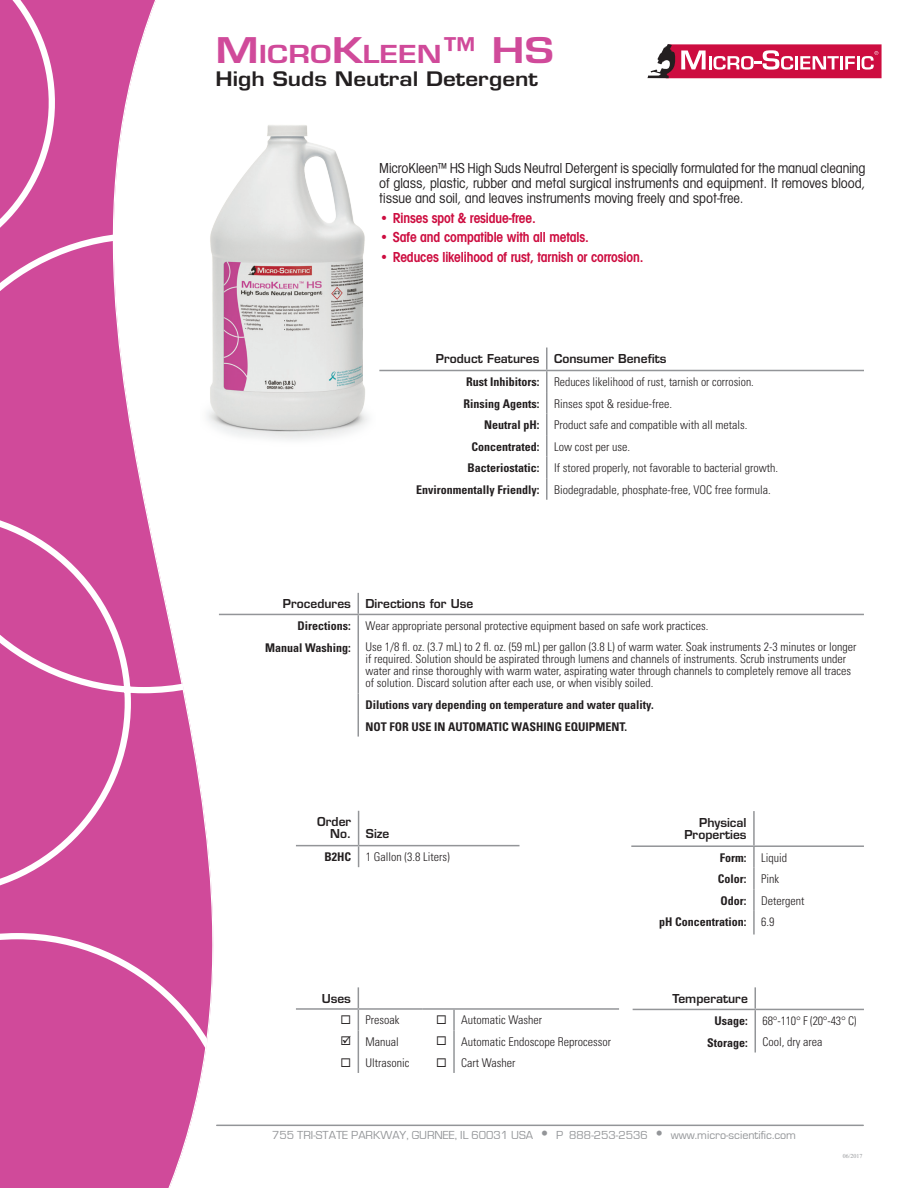
<style>
.page{position:relative;width:918px;height:1188px;background:#fff}
.page>*{position:absolute;margin:0;border:0;box-sizing:border-box;transform-origin:0 0}
.t1{font:600 24.15px "Eurostile";color:#d04a9a;scale:1.25 1}
.t2{font:600 19.5px "Eurostile";color:#231f20;scale:1.15 1}
.Product_Freatures_Pa{font:15px/15px "Avant Garde Cd ITC";letter-spacing:-.005em;color:#231f20;text-align:justify}
.Bullet_points_PG_1{font:600 15px "Avant Garde Cd ITC";letter-spacing:-.005em;color:#cd0d40}
.Right_List_of_Table{font:300 condensed 12px/12px "Univers";color:#231f20}
.Left_List_of_Table{font:700 condensed 12px "Univers";color:#231f20}
.Procedures__Dilution{font:700 condensed 12px "Univers";color:#231f20}
.t3{font:12px "Eurostile";color:#939598}
.Left_Table_Heading{font:600 12px/12px "Eurostile";color:#231f20;text-align:right}
.Right_Table_Heading{font:600 12px "Eurostile";color:#231f20}
.Right_List_of_Catego{font:300 condensed 12px "Univers";color:#231f20}
.Left_Table_of_Caterg{font:700 condensed 12px "Univers";color:#231f20}
.t4{font:6px "Times New Roman";color:#939598}
.s1{font-size:34.5px}
.s2{font-size:18px}
</style>
<div class="page">
<hr style="left:217px;top:1125px;width:646px;height:1px;background:#939598">
<svg style="left:0;top:0;width:334px;height:1188px"></svg>
<svg style="left:647px;top:44px;width:235px;height:34px"></svg>
<img style="left:200px;top:122px;width:168px;height:326px">
<hr style="left:753px;top:811px;width:2px;height:34px;background:#939598">
<hr style="left:631px;top:845px;width:123px;height:2px;background:#939598">
<hr style="left:754px;top:845px;width:110px;height:2px;background:#939598">
<hr style="left:753px;top:847px;width:2px;height:21px;background:#939598">
<hr style="left:753px;top:868px;width:2px;height:21px;background:#939598">
<hr style="left:753px;top:889px;width:2px;height:22px;background:#939598">
<hr style="left:753px;top:911px;width:2px;height:24px;background:#939598">
<hr style="left:633px;top:1009px;width:122px;height:1px;background:#939598">
<hr style="left:755px;top:1009px;width:109px;height:1px;background:#939598">
<svg style="left:755px;top:987px;width:1px;height:66px"></svg>
<hr style="left:546px;top:348px;width:2px;height:22px;background:#939598">
<hr style="left:379px;top:370px;width:168px;height:1px;background:#939598">
<hr style="left:547px;top:370px;width:317px;height:1px;background:#939598">
<hr style="left:546px;top:371px;width:2px;height:21px;background:#939598">
<hr style="left:546px;top:392px;width:2px;height:22px;background:#939598">
<hr style="left:546px;top:414px;width:2px;height:21px;background:#939598">
<hr style="left:546px;top:435px;width:2px;height:22px;background:#939598">
<hr style="left:546px;top:457px;width:2px;height:21px;background:#939598">
<hr style="left:546px;top:478px;width:2px;height:22px;background:#939598">
<hr style="left:358px;top:636px;width:1px;height:57px;background:#939598">
<svg style="left:358px;top:693px;width:1px;height:44px"></svg>
<svg style="left:358px;top:593px;width:1px;height:43px"></svg>
<hr style="left:219px;top:614px;width:139px;height:1px;background:#939598">
<hr style="left:358px;top:614px;width:506px;height:1px;background:#939598">
<hr style="left:358px;top:811px;width:1px;height:34px;background:#939598">
<hr style="left:296px;top:845px;width:63px;height:1px;background:#939598">
<hr style="left:359px;top:845px;width:161px;height:1px;background:#939598">
<svg style="left:358px;top:846px;width:1px;height:21px"></svg>
<hr style="left:296px;top:1008px;width:62px;height:2px;background:#939598">
<hr style="left:358px;top:1008px;width:65px;height:2px;background:#939598">
<hr style="left:423px;top:1008px;width:31px;height:2px;background:#939598">
<hr style="left:454px;top:1008px;width:165px;height:2px;background:#939598">
<hr style="left:453px;top:1010px;width:2px;height:20px;background:#939598">
<hr style="left:453px;top:1030px;width:2px;height:22px;background:#939598">
<svg style="left:358px;top:987px;width:1px;height:86px"></svg>
<hr style="left:453px;top:1052px;width:2px;height:21px;background:#939598">
<p class="t1" style="left:216px;top:39px;width:272px"><span class="s1">M</span>ICRO<span class="s1">K</span>LEEN<span class="s1">™ HS</span></p>
<p class="t2" style="left:216px;top:67px;width:282px">High Suds Neutral Detergent</p>
<p class="Product_Freatures_Pa" style="left:379px;top:161px;width:488px">MicroKleen™ HS High Suds Neutral Detergent is specially formulated for the manual cleaning of glass, plastic, rubber and metal surgical instruments and equipment. It removes blood, tissue and soil, and leaves instruments moving freely and spot-free.</p>
<p class="Bullet_points_PG_1" style="left:379px;top:209px;width:158px">• Rinses spot &amp; residue-free.</p>
<p class="Bullet_points_PG_1" style="left:379px;top:228px;width:211px">• Safe and compatible with all metals.</p>
<p class="Bullet_points_PG_1" style="left:379px;top:248px;width:266px">• Reduces likelihood of rust, tarnish or corrosion.</p>
<p class="Left_Table_Heading" style="left:436px;top:353px;width:105px">Product Features</p>
<p class="Right_Table_Heading" style="left:554px;top:351px;width:114px">Consumer Benefits</p>
<p class="Left_List_of_Table" style="left:466px;top:374px;width:75px">Rust Inhibitors:</p>
<p class="Right_List_of_Table" style="left:554px;top:376px;width:201px">Reduces likelihood of rust, tarnish or corrosion.</p>
<p class="Left_List_of_Table" style="left:463px;top:396px;width:77px">Rinsing Agents:</p>
<p class="Right_List_of_Table" style="left:554px;top:397px;width:119px">Rinses spot &amp; residue-free.</p>
<p class="Left_List_of_Table" style="left:484px;top:417px;width:57px">Neutral pH:</p>
<p class="Right_List_of_Table" style="left:554px;top:419px;width:195px">Product safe and compatible with all metals.</p>
<p class="Left_List_of_Table" style="left:471px;top:439px;width:70px">Concentrated:</p>
<p class="Right_List_of_Table" style="left:554px;top:440px;width:77px">Low cost per use.</p>
<p class="Left_List_of_Table" style="left:467px;top:461px;width:73px">Bacteriostatic:</p>
<p class="Right_List_of_Table" style="left:554px;top:462px;width:225px">If stored properly, not favorable to bacterial growth.</p>
<p class="Left_List_of_Table" style="left:416px;top:482px;width:125px">Environmentally Friendly:</p>
<p class="Right_List_of_Table" style="left:554px;top:483px;width:218px">Biodegradable, phosphate-free, VOC free formula.</p>
<p class="Left_Table_Heading" style="left:283px;top:598px;width:69px">Procedures</p>
<p class="Right_Table_Heading" style="left:366px;top:597px;width:109px">Directions for Use</p>
<p class="Left_List_of_Table" style="left:298px;top:618px;width:55px">Directions:</p>
<p class="Right_List_of_Table" style="left:366px;top:620px;width:344px">Wear appropriate personal protective equipment based on safe work practices.</p>
<p class="Left_List_of_Table" style="left:265px;top:640px;width:87px">Manual Washing:</p>
<p class="Right_List_of_Table" style="left:366px;top:641px;width:492px">Use 1/8 fl. oz. (3.7 mL) to 2 fl. oz. (59 mL) per gallon (3.8 L) of warm water. Soak instruments 2-3 minutes or longer if required. Solution should be aspirated through lumens and channels of instruments. Scrub instruments under water and rinse thoroughly with warm water, aspirating water through channels to completely remove all traces of solution. Discard solution after each use, or when visibly soiled.</p>
<p class="Procedures__Dilution" style="left:366px;top:697px;width:290px">Dilutions vary depending on temperature and water quality.</p>
<p class="Procedures__Dilution" style="left:366px;top:719px;width:263px">NOT FOR USE IN AUTOMATIC WASHING EQUIPMENT.</p>
<p class="Left_Table_Heading" style="left:317px;top:816px;width:35px">Order<br>No.</p>
<p class="Right_Table_Heading" style="left:366px;top:826px;width:25px">Size</p>
<p class="Left_Table_of_Caterg" style="left:325px;top:850px;width:28px">B2HC</p>
<p class="Right_List_of_Catego" style="left:366px;top:850px;width:85px">1 Gallon (3.8 Liters)</p>
<p class="Left_Table_Heading" style="left:322px;top:993px;width:31px">Uses</p>
<p class="Right_List_of_Table" style="left:365px;top:1014px;width:35px">Presoak</p>
<p class="Right_List_of_Table" style="left:461px;top:1014px;width:83px">Automatic Washer</p>
<p class="Right_List_of_Table" style="left:365px;top:1035px;width:35px">Manual</p>
<p class="Right_List_of_Table" style="left:461px;top:1035px;width:151px">Automatic Endoscope Reprocessor</p>
<p class="Right_List_of_Table" style="left:365px;top:1057px;width:45px">Ultrasonic</p>
<p class="Right_List_of_Table" style="left:461px;top:1057px;width:56px">Cart Washer</p>
<p class="Left_Table_Heading" style="left:684px;top:816px;width:64px">Physical<br>Properties</p>
<p class="Left_List_of_Table" style="left:720px;top:850px;width:28px">Form:</p>
<p class="Right_List_of_Table" style="left:761px;top:852px;width:27px">Liquid</p>
<p class="Left_List_of_Table" style="left:718px;top:872px;width:30px">Color:</p>
<p class="Right_List_of_Table" style="left:761px;top:873px;width:19px">Pink</p>
<p class="Left_List_of_Table" style="left:721px;top:893px;width:27px">Odor:</p>
<p class="Right_List_of_Table" style="left:761px;top:895px;width:45px">Detergent</p>
<p class="Left_List_of_Table" style="left:659px;top:915px;width:89px">pH Concentration:</p>
<p class="Right_List_of_Table" style="left:761px;top:916px;width:15px">6.9</p>
<p class="Left_Table_Heading" style="left:672px;top:993px;width:77px">Temperature</p>
<p class="Left_List_of_Table" style="left:715px;top:1013px;width:35px">Usage:</p>
<p class="Right_List_of_Table" style="left:763px;top:1015px;width:96px">68°-110° F (20°-43° C)</p>
<p class="Left_List_of_Table" style="left:707px;top:1035px;width:42px">Storage:</p>
<p class="Right_List_of_Table" style="left:763px;top:1036px;width:61px">Cool, dry area</p>
<p class="t3" style="left:272px;top:1128px;width:525px">755 TRI-STATE PARKWAY, GURNEE, IL 60031 USA <span class="s2">•</span> P 888-253-2536 <span class="s2">•</span> www.micro-scientific.com</p>
<p class="t4" style="left:843px;top:1152px;width:21px">06/2017</p>
</div>
